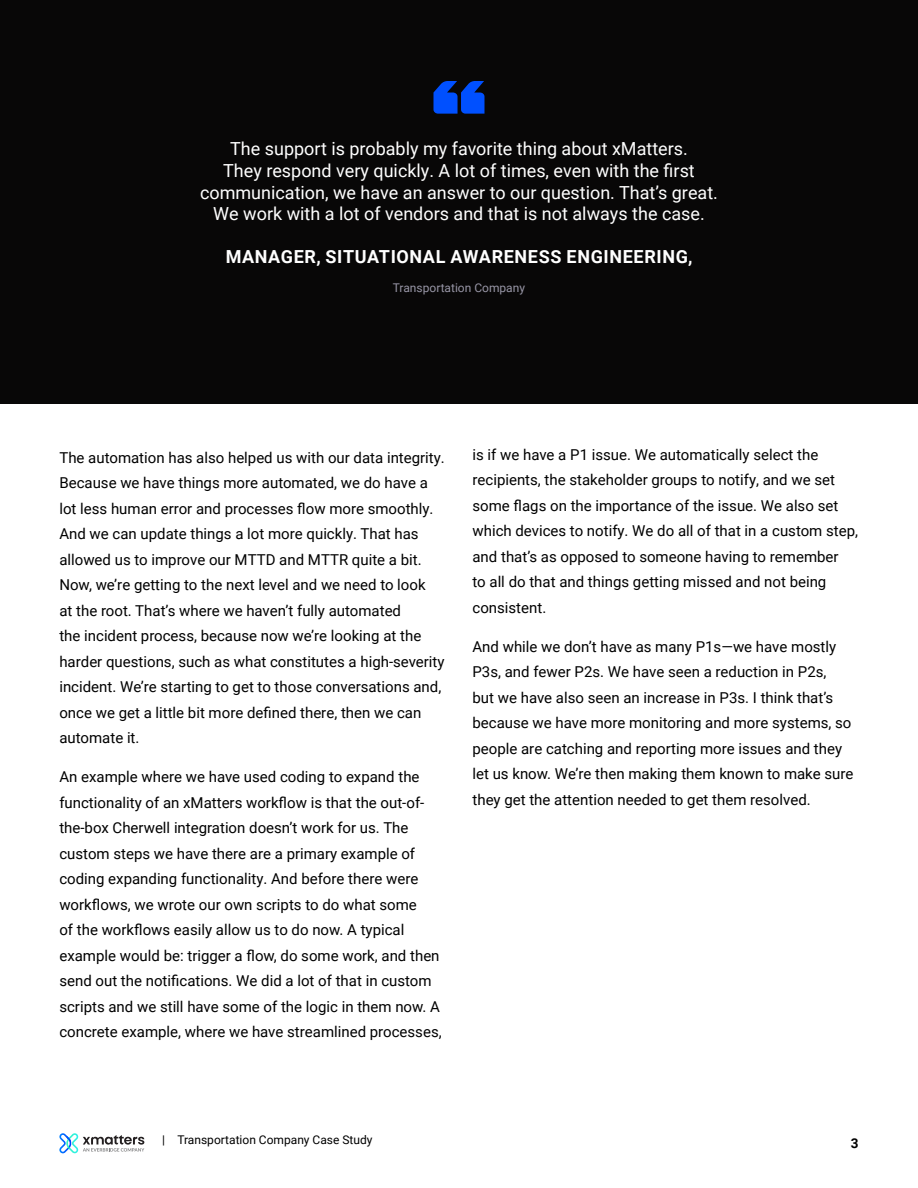
<style>
.page{position:relative;width:918px;height:1188px;background:#fff}
.page>*{position:absolute;margin:0;border:0;box-sizing:border-box;transform-origin:0 0}
.xmat_cs-pull_quote-w{font:18px/21.6px "Roboto";color:#fff;text-align:center}
.xmat_cs-pull_quote_w{font:700 18px "Roboto";letter-spacing:.035em;color:#fff}
.xmat_cs-body_text{font:15px/25.5px "Roboto";color:#000}
.t1{font:700 13.5px "Roboto";color:#000}
.xmat_cs-footer_text{font:12px "Roboto";color:#000}
.xmat_cs-pull_quote_w-2{font:12px "Roboto";color:#9795a5}
</style>
<div class="page">
<svg style="left:59px;top:1133px;width:85px;height:20px"></svg>
<div style="left:0;top:0;width:918px;height:404px;background:#080707"></div>
<svg style="left:433px;top:81px;width:52px;height:33px"></svg>
<p class="xmat_cs-pull_quote-w" style="left:200px;top:138px;width:519px">The support is probably my favorite thing about xMatters.<br>They respond very quickly. A lot of times, even with the first communication, we have an answer to our question. That’s great.<br>We work with a lot of vendors and that is not always the case.</p>
<p class="xmat_cs-pull_quote_w" style="left:226px;top:244px;width:468px">MANAGER, SITUATIONAL AWARENESS ENGINEERING,</p>
<p class="xmat_cs-pull_quote_w-2" style="left:393px;top:280px;width:134px">Transportation Company</p>
<p class="xmat_cs-body_text" style="left:59px;top:444px;width:387px">The automation has also helped us with our data integrity.<br>Because we have things more automated, we do have a lot less human error and processes flow more smoothly.<br>And we can update things a lot more quickly. That has allowed us to improve our MTTD and MTTR quite a bit.<br>Now, we’re getting to the next level and we need to look<br>at the root. That’s where we haven’t fully automated<br>the incident process, because now we’re looking at the harder questions, such as what constitutes a high-severity incident. We’re starting to get to those conversations and, once we get a little bit more defined there, then we can automate it.</p>
<p class="xmat_cs-body_text" style="left:59px;top:764px;width:384px">An example where we have used coding to expand the functionality of an xMatters workflow is that the out-of&shy;the-box Cherwell integration doesn’t work for us. The custom steps we have there are a primary example of coding expanding functionality. And before there were workflows, we wrote our own scripts to do what some<br>of the workflows easily allow us to do now. A typical example would be: trigger a flow, do some work, and then send out the notifications. We did a lot of that in custom scripts and we still have some of the logic in them now. A concrete example, where we have streamlined processes,</p>
<p class="xmat_cs-body_text" style="left:472px;top:441px;width:387px">is if we have a P1 issue. We automatically select the recipients, the stakeholder groups to notify, and we set some flags on the importance of the issue. We also set which devices to notify. We do all of that in a custom step, and that’s as opposed to someone having to remember<br>to all do that and things getting missed and not being consistent.</p>
<p class="xmat_cs-body_text" style="left:472px;top:633px;width:383px">And while we don’t have as many P1s—we have mostly P3s, and fewer P2s. We have seen a reduction in P2s,<br>but we have also seen an increase in P3s. I think that’s because we have more monitoring and more systems, so people are catching and reporting more issues and they let us know. We’re then making them known to make sure they get the attention needed to get them resolved.</p>
<p class="xmat_cs-footer_text" style="left:162px;top:1132px;width:212px">| Transportation Company Case Study</p>
<p class="t1" style="left:851px;top:1134px;width:9px">3</p>
</div>
